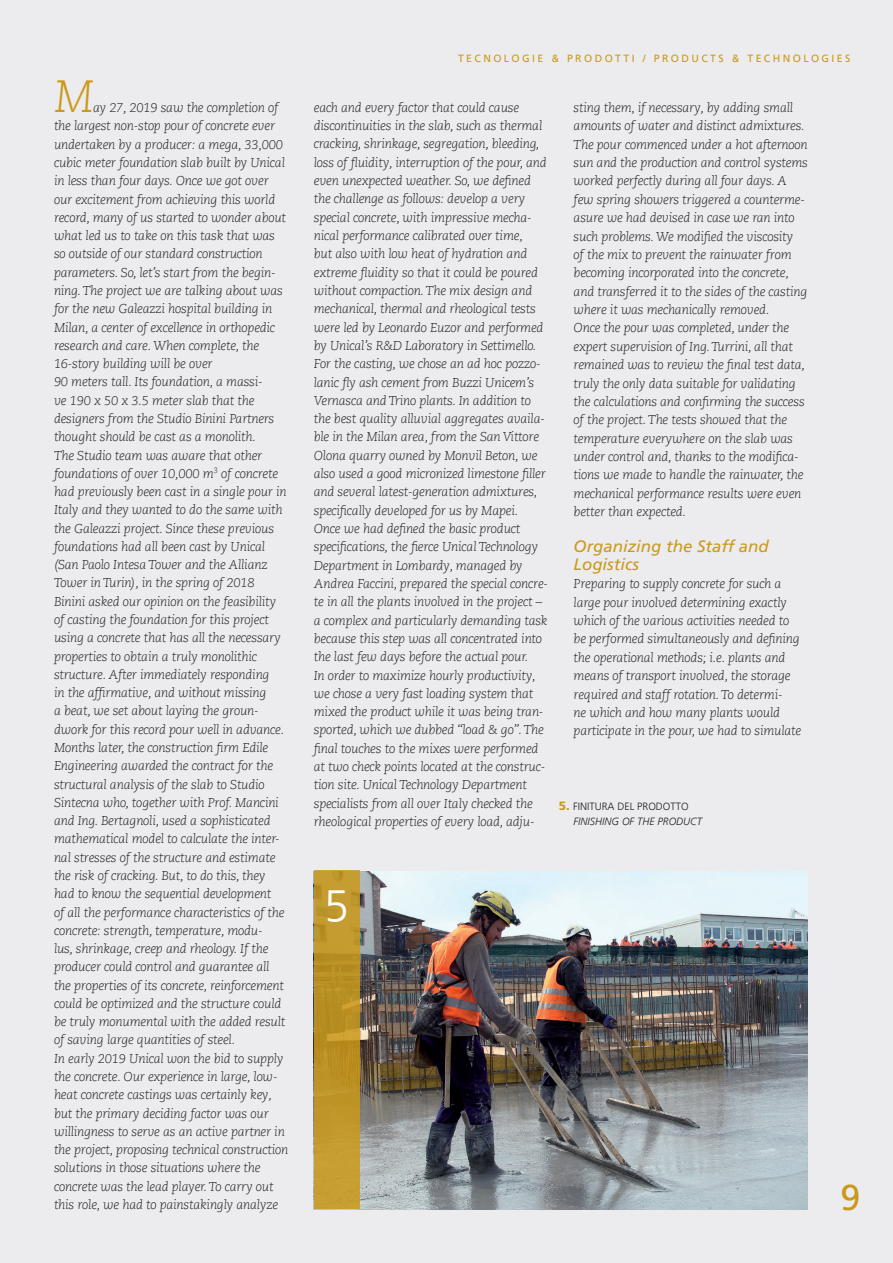
<style>
.page{position:relative;width:893px;height:1263px;background:#ececee}
.page>*{position:absolute;margin:0;border:0;box-sizing:border-box;transform-origin:0 0}
.Testo_corrente_ING{font:italic 300 45px "Caecilia Com 46";color:#cb9919}
.t1{font:300 45px "Frutiger LT Com";color:#fff}
.t2{font:36px "Frutiger LT Com";color:#cb9919}
.Titolo_Sezione_Artic{font:italic 16.5px/18.5px "Frutiger LT Com";color:#cb9919}
.Testo_corrente_ING-2{font:italic 300 12.75px/18.3px "Caecilia Com 46";letter-spacing:-.02em;color:#231f20}
.Normale{font:10.5px "Frutiger LT Com";letter-spacing:.23em;color:#cb9919}
.t3{font:300 10.5px "Frutiger LT Com";color:#231f20}
.t4{font:italic 300 10.5px "Frutiger LT Com";color:#231f20}
.s1{font-weight:900;font-size:12px;color:#cb9919}
</style>
<div class="page">
<img style="left:360px;top:871px;width:448px;height:338px">
<svg style="left:314px;top:871px;width:46px;height:338px;background:#bf9529"></svg>
<p class="Testo_corrente_ING" style="left:54px;top:69px;width:41px">M</p>
<p class="Testo_corrente_ING-2" style="left:54px;top:99px;width:234px;text-indent:39px">ay 27, 2019 saw the completion of the largest non-stop pour of concrete ever undertaken by a producer: a mega, 33,000 cubic meter foundation slab built by Unical in less than four days. Once we got over our excitement from achieving this world record, many of us started to wonder about what led us to take on this task that was so outside of our standard construction parameters. So, let’s start from the begin&shy;ning. The project we are talking about was for the new Galeazzi hospital building in Milan, a center of excellence in orthopedic research and care. When complete, the 16-story building will be over</p>
<p class="Testo_corrente_ING-2" style="left:54px;top:373px;width:234px">90 meters tall. Its foundation, a massi-<br>ve 190 x 50 x 3.5 meter slab that the designers from the Studio Binini Partners thought should be cast as a monolith.<br>The Studio team was aware that other foundations of over 10,000 m<sup>3</sup> of concrete had previously been cast in a single pour in Italy and they wanted to do the same with the Galeazzi project. Since these previous foundations had all been cast by Unical (San Paolo Intesa Tower and the Allianz Tower in Turin), in the spring of 2018<br>Binini asked our opinion on the feasibility of casting the foundation for this project using a concrete that has all the necessary properties to obtain a truly monolithic structure. After immediately responding<br>in the affirmative, and without missing<br>a beat, we set about laying the groun&shy;dwork for this record pour well in advance.<br>Months later, the construction firm Edile Engineering awarded the contract for the structural analysis of the slab to Studio Sintecna who, together with Prof. Mancini and Ing. Bertagnoli, used a sophisticated mathematical model to calculate the inter&shy;nal stresses of the structure and estimate the risk of cracking. But, to do this, they had to know the sequential development<br>of all the performance characteristics of the concrete: strength, temperature, modu-<br>lus, shrinkage, creep and rheology. If the producer could control and guarantee all the properties of its concrete, reinforcement could be optimized and the structure could be truly monumental with the added result of saving large quantities of steel.</p>
<p class="Testo_corrente_ING-2" style="left:54px;top:1049px;width:236px">In early 2019 Unical won the bid to supply the concrete. Our experience in large, low&shy;heat concrete castings was certainly key, but the primary deciding factor was our willingness to serve as an active partner in the project, proposing technical construction solutions in those situations where the concrete was the lead player. To carry out this role, we had to painstakingly analyze</p>
<p class="Normale" style="left:458px;top:52px;width:394px">TECNOLOGIE &amp; PRODOTTI / PRODUCTS &amp; TECHNOLOGIES</p>
<p class="Testo_corrente_ING-2" style="left:314px;top:98px;width:234px">each and every factor that could cause discontinuities in the slab, such as thermal cracking, shrinkage, segregation, bleeding, loss of fluidity, interruption of the pour, and even unexpected weather. So, we defined the challenge as follows: develop a very special concrete, with impressive mecha&shy;nical performance calibrated over time,<br>but also with low heat of hydration and extreme fluidity so that it could be poured without compaction. The mix design and mechanical, thermal and rheological tests were led by Leonardo Euzor and performed by Unical’s R&amp;D Laboratory in Settimello.<br>For the casting, we chose an ad hoc pozzo&shy;lanic fly ash cement from Buzzi Unicem’s Vernasca and Trino plants. In addition to the best quality alluvial aggregates availa&shy;ble in the Milan area, from the San Vittore Olona quarry owned by Monvil Beton, we also used a good micronized limestone filler and several latest-generation admixtures, specifically developed for us by Mapei.</p>
<p class="Testo_corrente_ING-2" style="left:314px;top:519px;width:226px">Once we had defined the basic product specifications, the fierce Unical Technology<br>Department in Lombardy, managed by</p>
<p class="Testo_corrente_ING-2" style="left:314px;top:574px;width:236px">Andrea Faccini, prepared the special concre&shy;te in all the plants involved in the project – a complex and particularly demanding task because this step was all concentrated into the last few days before the actual pour.</p>
<p class="Testo_corrente_ING-2" style="left:314px;top:666px;width:233px">In order to maximize hourly productivity, we chose a very fast loading system that mixed the product while it was being tran&shy;sported, which we dubbed “load &amp; go”. The final touches to the mixes were performed at two check points located at the construc&shy;tion site. Unical Technology Department specialists from all over Italy checked the rheological properties of every load, adju-</p>
<p class="Testo_corrente_ING-2" style="left:574px;top:98px;width:233px">sting them, if necessary, by adding small amounts of water and distinct admixtures.</p>
<p class="Testo_corrente_ING-2" style="left:574px;top:135px;width:236px">The pour commenced under a hot afternoon sun and the production and control systems worked perfectly during all four days. A few spring showers triggered a counterme&shy;asure we had devised in case we ran into such problems. We modified the viscosity<br>of the mix to prevent the rainwater from becoming incorporated into the concrete, and transferred it to the sides of the casting where it was mechanically removed.</p>
<p class="Testo_corrente_ING-2" style="left:574px;top:319px;width:233px">Once the pour was completed, under the expert supervision of Ing. Turrini, all that remained was to review the final test data, truly the only data suitable for validating the calculations and confirming the success of the project. The tests showed that the temperature everywhere on the slab was under control and, thanks to the modifica&shy;tions we made to handle the rainwater, the mechanical performance results were even better than expected.</p>
<p class="Titolo_Sezione_Artic" style="left:574px;top:536px;width:197px">Organizing the Staff and<br>Logistics</p>
<p class="Testo_corrente_ING-2" style="left:574px;top:575px;width:229px">Preparing to supply concrete for such a large pour involved determining exactly which of the various activities needed to be performed simultaneously and defining the operational methods; i.e. plants and means of transport involved, the storage required and staff rotation. To determi-<br>ne which and how many plants would participate in the pour, we had to simulate</p>
<p class="t3" style="left:559px;top:799px;width:131px"><span class="s1">5.</span> FINITURA DEL PRODOTTO</p>
<p class="t4" style="left:574px;top:815px;width:130px">FINISHING OF THE PRODUCT</p>
<p class="t1" style="left:324px;top:879px;width:27px">5</p>
<p class="t2" style="left:840px;top:1175px;width:22px">9</p>
</div>
